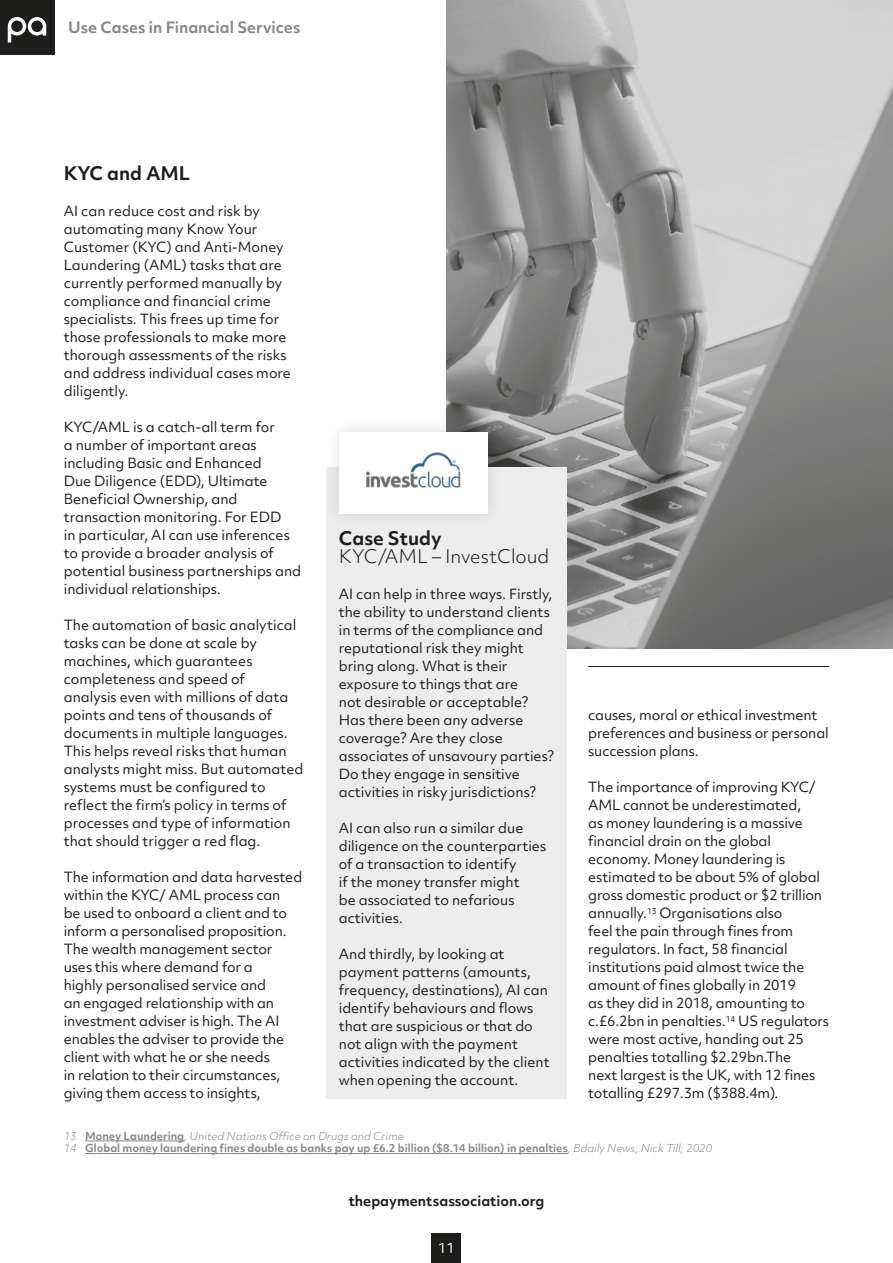
<style>
.page{position:relative;width:893px;height:1263px;background:#fff}
.page>*{position:absolute;margin:0;border:0;box-sizing:border-box;transform-origin:0 0}
.t1{font:300 18px "Objektiv Mk 2";color:#1d1d1b}
.t2{font:700 18px "Objektiv Mk 2";color:#1d1d1b}
.t3{font:700 15px "Objektiv Mk 2";color:#878787}
.t4{font:13.5px/18px "Objektiv Mk 2";color:#1d1d1b}
.t5{font:700 13.5px "Objektiv Mk 2";color:#1d1d1b}
.t6{font:13.5px "Objektiv Mk 2";color:#fff}
.t7{font:700 10.5px/12.6px "Objektiv Mk 2";color:#878787}
.s1{font-weight:300;font-style:italic}
</style>
<div class="page">
<img style="left:446px;top:0;width:447px;height:648px">
<hr style="left:588px;top:666px;width:241px;height:1px;background:#1d1d1b">
<div style="left:326px;top:467px;width:241px;height:631px;background:#ededed"></div>
<div style="left:324px;top:418px;width:178px;height:109px;background:#1d1d1b;opacity:.15"></div>
<div style="left:339px;top:432px;width:149px;height:81px;background:#fff"></div>
<img style="left:365px;top:452px;width:96px;height:36px">
<hr style="left:85px;top:1140px;width:99px;height:1px;background:#878787">
<hr style="left:85px;top:1153px;width:483px;height:1px;background:#878787">
<div style="left:432px;top:1233px;width:29px;height:30px;background:#1d1d1b"></div>
<div style="left:0;top:0;width:54px;height:54px;background:#1d1d1b"></div>
<svg style="left:8px;top:17px;width:38px;height:26px"></svg>
<p class="t3" style="left:68px;top:17px;width:234px">Use Cases in Financial Services</p>
<h1 class="t2" style="left:64px;top:161px;width:128px">KYC and AML</h1>
<p class="t4" style="left:64px;top:202px;width:229px">AI can reduce cost and risk by automating many Know Your<br>Customer (KYC) and Anti-Money<br>Laundering (AML) tasks that are currently performed manually by compliance and financial crime specialists. This frees up time for those professionals to make more thorough assessments of the risks and address individual cases more diligently.</p>
<p class="t4" style="left:64px;top:418px;width:239px">KYC/AML is a catch-all term for<br>a number of important areas including Basic and Enhanced<br>Due Diligence (EDD), Ultimate<br>Beneficial Ownership, and transaction monitoring. For EDD<br>in particular, AI can use inferences to provide a broader analysis of potential business partnerships and individual relationships.</p>
<p class="t4" style="left:64px;top:616px;width:241px">The automation of basic analytical tasks can be done at scale by machines, which guarantees completeness and speed of<br>analysis even with millions of data points and tens of thousands of documents in multiple languages.<br>This helps reveal risks that human analysts might miss. But automated systems must be configured to reflect the firm’s policy in terms of processes and type of information that should trigger a red flag.</p>
<p class="t4" style="left:64px;top:868px;width:240px">The information and data harvested within the KYC/ AML process can<br>be used to onboard a client and to inform a personalised proposition.<br>The wealth management sector uses this where demand for a<br>highly personalised service and<br>an engaged relationship with an investment adviser is high. The AI enables the adviser to provide the client with what he or she needs<br>in relation to their circumstances, giving them access to insights,</p>
<h1 class="t2" style="left:339px;top:526px;width:104px">Case Study</h1>
<h1 class="t1" style="left:339px;top:544px;width:212px">KYC/AML – InvestCloud</h1>
<p class="t4" style="left:339px;top:585px;width:217px">AI can help in three ways. Firstly, the ability to understand clients in terms of the compliance and reputational risk they might bring along. What is their exposure to things that are<br>not desirable or acceptable?<br>Has there been any adverse coverage? Are they close associates of unsavoury parties?<br>Do they engage in sensitive activities in risky jurisdictions?</p>
<p class="t4" style="left:339px;top:819px;width:209px">AI can also run a similar due diligence on the counterparties of a transaction to identify<br>if the money transfer might<br>be associated to nefarious activities.</p>
<p class="t4" style="left:339px;top:945px;width:212px">And thirdly, by looking at payment patterns (amounts, frequency, destinations), AI can identify behaviours and flows that are suspicious or that do not align with the payment activities indicated by the client when opening the account.</p>
<p class="t4" style="left:588px;top:706px;width:242px">causes, moral or ethical investment preferences and business or personal succession plans.</p>
<p class="t4" style="left:588px;top:778px;width:242px">The importance of improving KYC/ AML cannot be underestimated,<br>as money laundering is a massive financial drain on the global economy. Money laundering is estimated to be about 5% of global gross domestic product or $2 trillion annually.<sup>13</sup> Organisations also<br>feel the pain through fines from regulators. In fact, 58 financial institutions paid almost twice the amount of fines globally in 2019<br>as they did in 2018, amounting to c.£6.2bn in penalties.<sup>14</sup> US regulators were most active, handing out 25 penalties totalling $2.29bn.The<br>next largest is the UK, with 12 fines totalling £297.3m ($388.4m).</p>
<p class="t7" style="left:64px;top:1129px;width:650px"><span class="s1">13</span> Money Laundering<span class="s1">, United Nations Office on Drugs and Crime<br>14</span> Global money laundering fines double as banks pay up £6.2 billion ($8.14 billion) in penalties<span class="s1">, Bdaily News, Nick Till; 2020</span></p>
<p class="t5" style="left:349px;top:1191px;width:197px">thepaymentsassociation.org</p>
<p class="t6" style="left:438px;top:1238px;width:18px">11</p>
</div>
